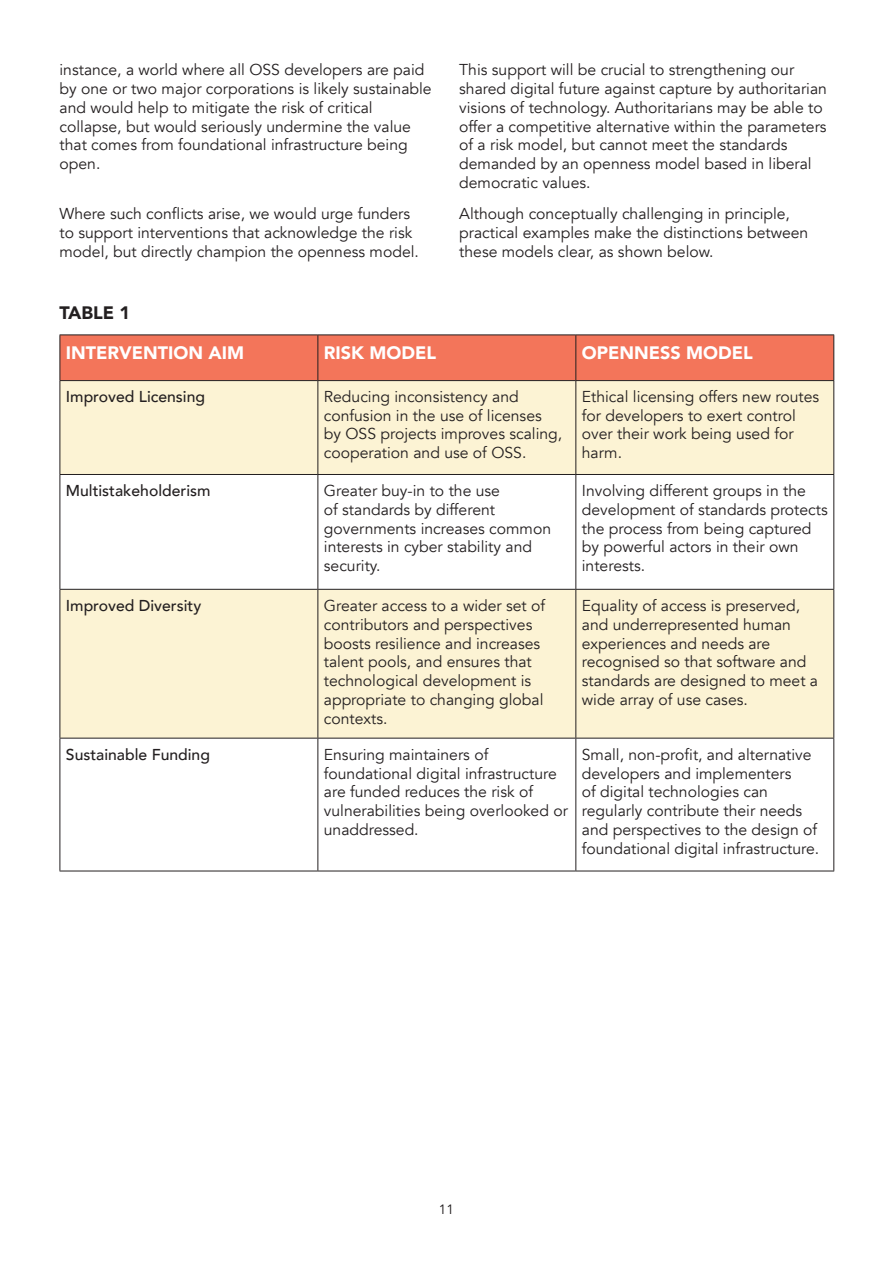
<style>
.page{position:relative;width:893px;height:1263px;background:#fff}
.page>*{position:absolute;margin:0;border:0;box-sizing:border-box;transform-origin:0 0}
.Table_Header{font:900 18px "Avenir";color:#fff}
.t1{font:900 18px "Avenir";color:#231f20}
.Body{font:15.75px/18.8px "Avenir";color:#231f20}
.Body-2{font:500 15.75px "Avenir";color:#231f20}
.t2{font:13.5px "Avenir";color:#231f20}
</style>
<div class="page">
<div style="left:61px;top:335px;width:772px;height:45px;background:#f3755a"></div>
<div style="left:61px;top:381px;width:772px;height:93px;background:#fcf3d4"></div>
<svg style="left:61px;top:475px;width:772px;height:396px"></svg>
<hr style="left:60px;top:381px;width:1px;height:93px;background:#231f20">
<hr style="left:317px;top:381px;width:1px;height:93px;background:#231f20">
<hr style="left:575px;top:381px;width:1px;height:93px;background:#231f20">
<hr style="left:833px;top:381px;width:1px;height:93px;background:#231f20">
<hr style="left:60px;top:474px;width:258px;height:1px;background:#231f20">
<hr style="left:60px;top:475px;width:1px;height:114px;background:#231f20">
<hr style="left:318px;top:474px;width:258px;height:1px;background:#231f20">
<hr style="left:317px;top:475px;width:1px;height:114px;background:#231f20">
<hr style="left:576px;top:474px;width:258px;height:1px;background:#231f20">
<hr style="left:575px;top:475px;width:1px;height:114px;background:#231f20">
<hr style="left:833px;top:475px;width:1px;height:114px;background:#231f20">
<hr style="left:60px;top:589px;width:258px;height:1px;background:#231f20">
<hr style="left:60px;top:590px;width:1px;height:148px;background:#231f20">
<hr style="left:318px;top:589px;width:258px;height:1px;background:#231f20">
<hr style="left:317px;top:590px;width:1px;height:148px;background:#231f20">
<hr style="left:576px;top:589px;width:258px;height:1px;background:#231f20">
<hr style="left:575px;top:590px;width:1px;height:148px;background:#231f20">
<hr style="left:833px;top:590px;width:1px;height:148px;background:#231f20">
<hr style="left:60px;top:738px;width:258px;height:1px;background:#231f20">
<hr style="left:60px;top:738px;width:1px;height:133px;background:#231f20">
<hr style="left:318px;top:738px;width:258px;height:1px;background:#231f20">
<hr style="left:317px;top:738px;width:1px;height:133px;background:#231f20">
<hr style="left:576px;top:738px;width:258px;height:1px;background:#231f20">
<hr style="left:575px;top:738px;width:1px;height:133px;background:#231f20">
<hr style="left:833px;top:738px;width:1px;height:133px;background:#231f20">
<hr style="left:60px;top:871px;width:258px;height:1px;background:#231f20">
<hr style="left:318px;top:871px;width:258px;height:1px;background:#231f20">
<hr style="left:576px;top:871px;width:258px;height:1px;background:#231f20">
<hr style="left:60px;top:334px;width:258px;height:1px;background:#231f20">
<hr style="left:60px;top:335px;width:1px;height:45px;background:#231f20">
<hr style="left:318px;top:334px;width:258px;height:1px;background:#231f20">
<hr style="left:317px;top:335px;width:1px;height:45px;background:#231f20">
<hr style="left:576px;top:334px;width:258px;height:1px;background:#231f20">
<hr style="left:575px;top:335px;width:1px;height:45px;background:#231f20">
<hr style="left:833px;top:335px;width:1px;height:45px;background:#231f20">
<hr style="left:60px;top:380px;width:258px;height:1px;background:#231f20">
<hr style="left:318px;top:380px;width:258px;height:1px;background:#231f20">
<hr style="left:576px;top:380px;width:258px;height:1px;background:#231f20">
<p class="Body" style="left:60px;top:61px;width:374px">instance, a world where all OSS developers are paid by one or two major corporations is likely sustainable and would help to mitigate the risk of critical collapse, but would seriously undermine the value that comes from foundational infrastructure being open.</p>
<p class="Body" style="left:60px;top:205px;width:361px">Where such conflicts arise, we would urge funders to support interventions that acknowledge the risk model, but directly champion the openness model.</p>
<p class="t1" style="left:60px;top:297px;width:72px">TABLE 1</p>
<p class="Body" style="left:459px;top:61px;width:369px">This support will be crucial to strengthening our shared digital future against capture by authoritarian visions of technology. Authoritarians may be able to offer a competitive alternative within the parameters of a risk model, but cannot meet the standards demanded by an openness model based in liberal democratic values.</p>
<p class="Body" style="left:459px;top:205px;width:351px">Although conceptually challenging in principle, practical examples make the distinctions between these models clear, as shown below.</p>
<p class="Table_Header" style="left:66px;top:337px;width:180px">INTERVENTION AIM</p>
<p class="Table_Header" style="left:324px;top:337px;width:114px">RISK MODEL</p>
<p class="Table_Header" style="left:582px;top:337px;width:172px">OPENNESS MODEL</p>
<p class="Body-2" style="left:66px;top:383px;width:141px">Improved Licensing</p>
<p class="Body" style="left:324px;top:387px;width:240px">Reducing inconsistency and confusion in the use of licenses by OSS projects improves scaling, cooperation and use of OSS.</p>
<p class="Body" style="left:582px;top:387px;width:239px">Ethical licensing offers new routes for developers to exert control over their work being used for harm.</p>
<p class="Body-2" style="left:66px;top:477px;width:146px">Multistakeholderism</p>
<p class="Body" style="left:324px;top:482px;width:229px">Greater buy-in to the use<br>of standards by different governments increases common interests in cyber stability and security.</p>
<p class="Body" style="left:582px;top:482px;width:247px">Involving different groups in the development of standards protects the process from being captured by powerful actors in their own interests.</p>
<p class="Body-2" style="left:66px;top:592px;width:137px">Improved Diversity</p>
<p class="Body" style="left:324px;top:596px;width:223px">Greater access to a wider set of contributors and perspectives boosts resilience and increases talent pools, and ensures that technological development is appropriate to changing global contexts.</p>
<p class="Body" style="left:582px;top:596px;width:238px">Equality of access is preserved, and underrepresented human experiences and needs are recognised so that software and standards are designed to meet a wide array of use cases.</p>
<p class="Body-2" style="left:66px;top:741px;width:146px">Sustainable Funding</p>
<p class="Body" style="left:324px;top:745px;width:246px">Ensuring maintainers of foundational digital infrastructure are funded reduces the risk of vulnerabilities being overlooked or unaddressed.</p>
<p class="Body" style="left:582px;top:745px;width:239px">Small, non-profit, and alternative developers and implementers<br>of digital technologies can regularly contribute their needs and perspectives to the design of foundational digital infrastructure.</p>
<p class="t2" style="left:439px;top:1201px;width:17px">11</p>
</div>
